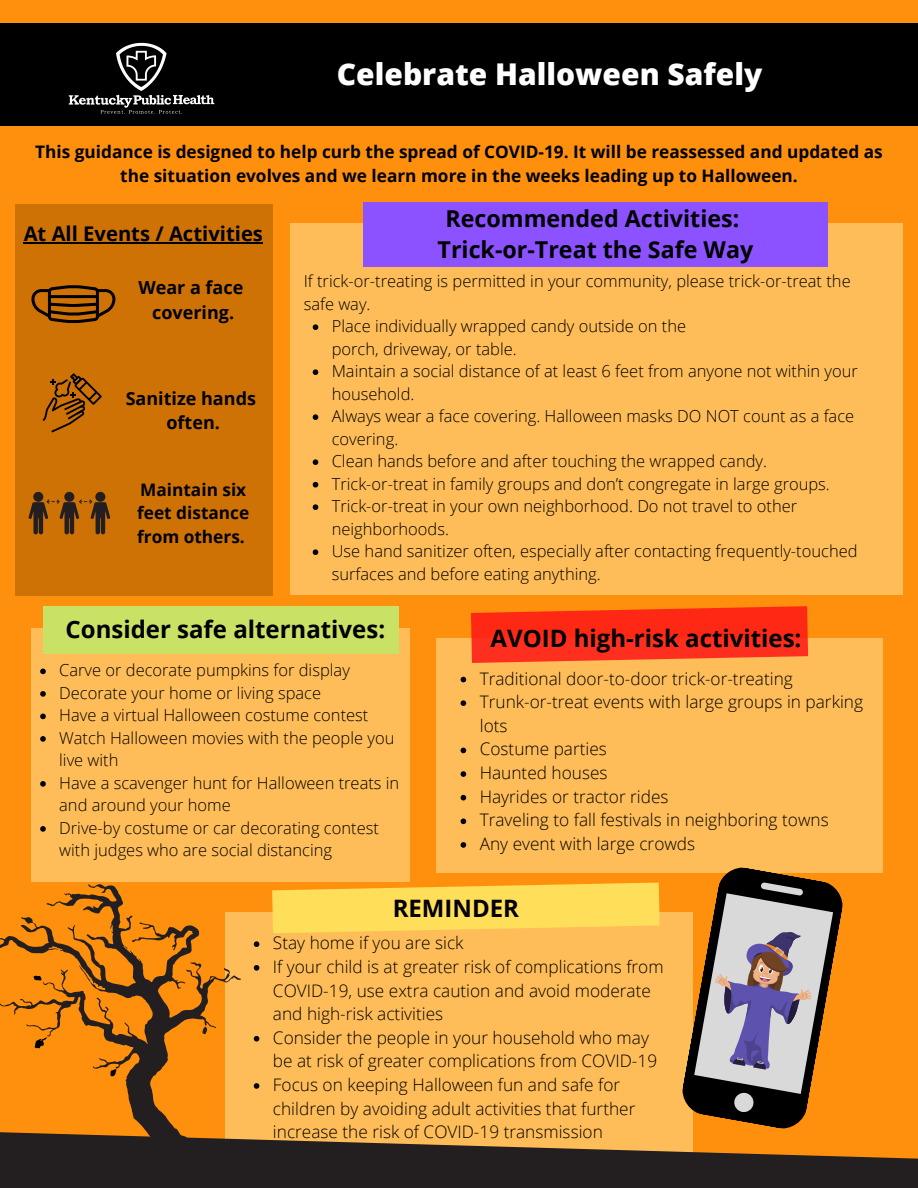
<style>
.page{position:relative;width:918px;height:1188px;background:#ff900d}
.page>*{position:absolute;margin:0;border:0;box-sizing:border-box;transform-origin:0 0}
.t1{font:800 30px "Open Sans";color:#fff}
.t2{font:700 24px "Open Sans";color:#000}
.t3{font:700 23.25px/31.5px "Open Sans";color:#000;text-align:center}
.t4{font:700 20.25px "Open Sans";color:#000}
.t5{font:700 18px/24.8px "Open Sans";color:#000;text-align:center}
.t6{font:300 17.25px/23.7px "Open Sans";color:#000}
.t7{font:700 17.25px/23.7px "Open Sans";color:#000}
.t8{font:300 16.5px/22.5px "Open Sans";color:#000}
</style>
<div class="page">
<div style="left:0;top:24px;width:918px;height:102px;background:#000"></div>
<div style="left:15px;top:204px;width:258px;height:391px;background:#cf7205"></div>
<svg style="left:31px;top:285px;width:84px;height:38px"></svg>
<svg style="left:43px;top:373px;width:59px;height:60px"></svg>
<div style="left:33px;top:492px;width:10px;height:10px;background:#231f20;border-radius:50%"></div>
<div style="left:64px;top:492px;width:10px;height:10px;background:#231f20;border-radius:50%"></div>
<svg style="left:28px;top:499px;width:82px;height:35px"></svg>
<div style="left:95px;top:492px;width:10px;height:10px;background:#231f20;border-radius:50%"></div>
<div style="left:290px;top:223px;width:612px;height:372px;background:#ffbd59"></div>
<div style="left:436px;top:638px;width:447px;height:234px;background:#ffbd59"></div>
<div style="left:225px;top:912px;width:468px;height:266px;background:#ffbd59"></div>
<div style="left:31px;top:629px;width:379px;height:253px;background:#ffbd59"></div>
<svg style="left:471px;top:606px;width:337px;height:57px"></svg>
<svg style="left:272px;top:883px;width:388px;height:50px"></svg>
<svg style="left:241px;top:1139px;width:677px;height:49px;fill:#231f20"></svg>
<svg style="left:0;top:884px;width:241px;height:304px"></svg>
<svg style="left:35px;top:1037px;width:12px;height:12px"></svg>
<svg style="left:33px;top:976px;width:9px;height:5px"></svg>
<svg style="left:110px;top:1069px;width:6px;height:7px"></svg>
<svg style="left:202px;top:1027px;width:5px;height:8px"></svg>
<svg style="left:124px;top:946px;width:4px;height:3px"></svg>
<svg style="left:161px;top:1154px;width:5px;height:9px"></svg>
<svg style="left:183px;top:1178px;width:6px;height:8px"></svg>
<svg style="left:74px;top:958px;width:16px;height:23px"></svg>
<svg style="left:126px;top:1081px;width:6px;height:5px"></svg>
<img style="left:63px;top:23px;width:154px;height:91px">
<div style="left:43px;top:606px;width:356px;height:48px;background:#c9e265"></div>
<div style="left:363px;top:202px;width:465px;height:65px;background:#8c52ff"></div>
<svg style="left:313px;top:324px;width:5px;height:6px"></svg>
<svg style="left:313px;top:369px;width:5px;height:6px"></svg>
<svg style="left:313px;top:414px;width:5px;height:6px"></svg>
<svg style="left:313px;top:459px;width:5px;height:6px"></svg>
<svg style="left:313px;top:482px;width:5px;height:6px"></svg>
<svg style="left:313px;top:504px;width:5px;height:6px"></svg>
<svg style="left:313px;top:549px;width:5px;height:6px"></svg>
<svg style="left:254px;top:941px;width:5px;height:6px"></svg>
<svg style="left:254px;top:965px;width:5px;height:6px"></svg>
<svg style="left:254px;top:1036px;width:5px;height:6px"></svg>
<svg style="left:254px;top:1083px;width:5px;height:6px"></svg>
<svg style="left:40px;top:669px;width:6px;height:5px"></svg>
<svg style="left:40px;top:691px;width:6px;height:6px"></svg>
<svg style="left:40px;top:714px;width:6px;height:5px"></svg>
<svg style="left:40px;top:736px;width:6px;height:6px"></svg>
<svg style="left:40px;top:781px;width:6px;height:6px"></svg>
<svg style="left:40px;top:826px;width:6px;height:6px"></svg>
<svg style="left:461px;top:677px;width:5px;height:5px"></svg>
<svg style="left:461px;top:700px;width:5px;height:6px"></svg>
<svg style="left:461px;top:748px;width:5px;height:5px"></svg>
<svg style="left:461px;top:771px;width:5px;height:6px"></svg>
<svg style="left:461px;top:795px;width:5px;height:5px"></svg>
<svg style="left:461px;top:818px;width:5px;height:6px"></svg>
<svg style="left:461px;top:842px;width:5px;height:6px"></svg>
<hr style="left:24px;top:242px;width:239px;height:1px;background:#000">
<svg style="left:678px;top:867px;width:169px;height:262px"></svg>
<svg style="left:694px;top:882px;width:139px;height:232px"></svg>
<h1 class="t1" style="left:337px;top:53px;width:427px">Celebrate Halloween Safely</h1>
<p class="t7" style="left:35px;top:140px;width:849px;text-align:center">This guidance is designed to help curb the spread of COVID-19. It will be reassessed and updated as the situation evolves and we learn more in the weeks leading up to Halloween.</p>
<h3 class="t3" style="left:438px;top:202px;width:317px">Recommended Activities:<br>Trick-or-Treat the Safe Way</h3>
<p class="t4" style="left:24px;top:220px;width:241px">At All Events / Activities</p>
<p class="t5" style="left:138px;top:275px;width:106px">Wear a face covering.</p>
<p class="t5" style="left:126px;top:385px;width:132px">Sanitize hands often.</p>
<p class="t7" style="left:137px;top:477px;width:114px">Maintain six feet distance from others.</p>
<p class="t8" style="left:304px;top:270px;width:549px">If trick-or-treating is permitted in your community, please trick-or-treat the safe way.</p>
<p class="t8" style="left:332px;top:337px;width:187px">porch, driveway, or table.</p>
<p class="t8" style="left:332px;top:315px;width:356px">Place individually wrapped candy outside on the</p>
<p class="t8" style="left:332px;top:360px;width:528px">Maintain a social distance of at least 6 feet from anyone not within your household.<br>Always wear a face covering. Halloween masks DO NOT count as a face covering.<br>Clean hands before and after touching the wrapped candy.<br>Trick-or-treat in family groups and don’t congregate in large groups.<br>Trick-or-treat in your own neighborhood. Do not travel to other neighborhoods.<br>Use hand sanitizer often, especially after contacting frequently-touched surfaces and before eating anything.</p>
<h2 class="t2" style="left:66px;top:613px;width:321px">Consider safe alternatives:</h2>
<h2 class="t2" style="left:491px;top:622px;width:312px">AVOID high-risk activities:</h2>
<p class="t8" style="left:59px;top:659px;width:342px">Carve or decorate pumpkins for display Decorate your home or living space<br>Have a virtual Halloween costume contest Watch Halloween movies with the people you live with<br>Have a scavenger hunt for Halloween treats in and around your home<br>Drive-by costume or car decorating contest with judges who are social distancing</p>
<p class="t6" style="left:480px;top:666px;width:385px">Traditional door-to-door trick-or-treating<br>Trunk-or-treat events with large groups in parking lots<br>Costume parties<br>Haunted houses<br>Hayrides or tractor rides<br>Traveling to fall festivals in neighboring towns<br>Any event with large crowds</p>
<h2 class="t2" style="left:393px;top:892px;width:128px">REMINDER</h2>
<p class="t6" style="left:273px;top:931px;width:392px">Stay home if you are sick<br>If your child is at greater risk of complications from COVID-19, use extra caution and avoid moderate and high-risk activities<br>Consider the people in your household who may be at risk of greater complications from COVID-19<br>Focus on keeping Halloween fun and safe for children by avoiding adult activities that further increase the risk of COVID-19 transmission</p>
</div>
